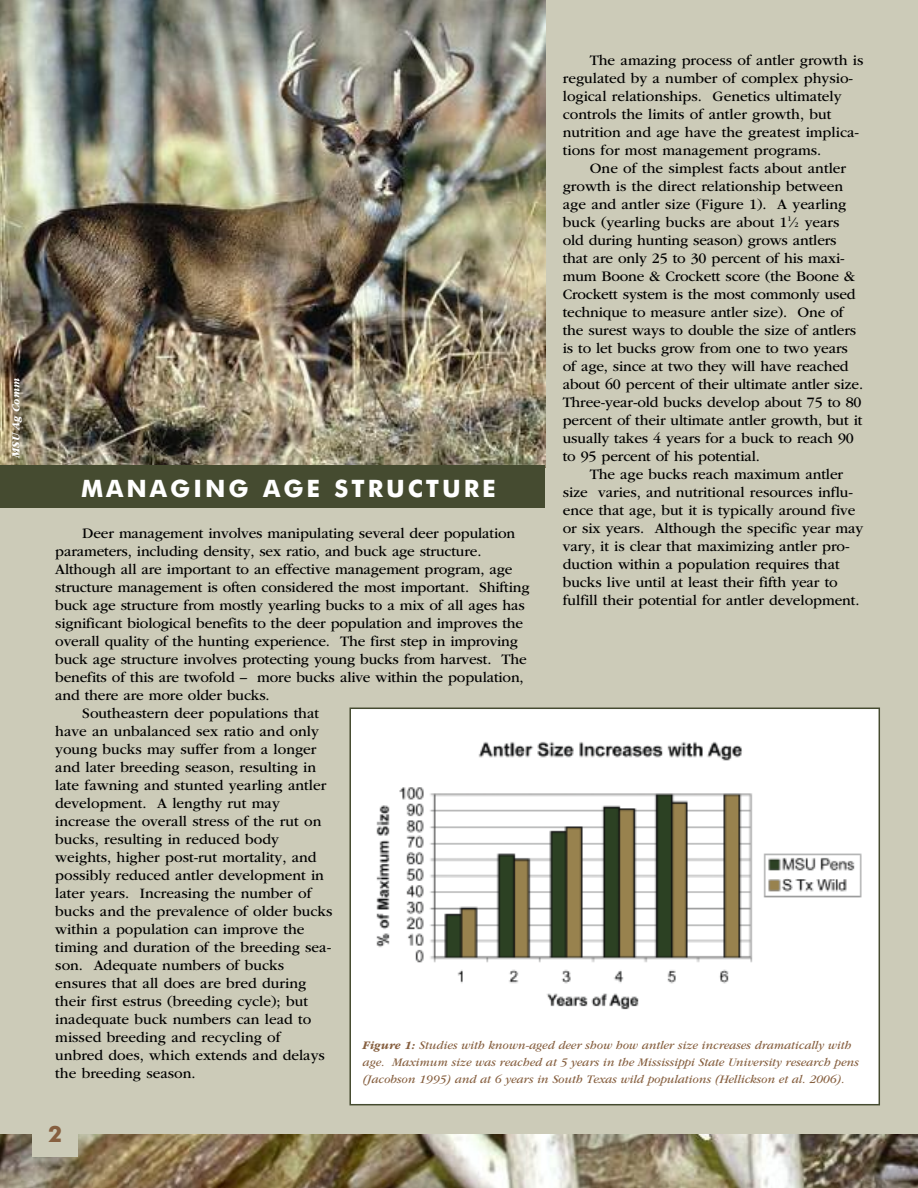
<style>
.page{position:relative;width:918px;height:1188px;background:#cccbb8}
.page>*{position:absolute;margin:0;border:0;box-sizing:border-box;transform-origin:0 0}
.t1{font:700 24px "Futura BT";letter-spacing:.125em;color:#fff}
.t2{font:700 22.5px "Futura BT";color:#865f3f}
.t3{font:15px/18px "ITC Garamond Std";letter-spacing:-.005em;color:#000}
.t4{font:italic 12px/17.2px "ITC Garamond Std";color:#865f3f}
.t5{font:italic 700 11.25px "ITC Garamond Std";color:#fff}
.s1{font-size:7.5px}
.s2{font-weight:700}
</style>
<div class="page">
<div style="left:351px;top:709px;width:528px;height:395px;background:#fff"></div>
<div style="left:349px;top:708px;width:531px;height:397px;border:2px solid #454b30"></div>
<img style="left:0;top:1134px;width:918px;height:54px">
<div style="left:33px;top:1111px;width:45px;height:45px;background:#cccbb8"></div>
<img style="left:0;top:0;width:545px;height:466px">
<div style="left:0;top:466px;width:545px;height:42px;background:#454b30"></div>
<img style="left:376px;top:741px;width:486px;height:269px">
<p class="t5" style="left:12px;top:458px;width:81px;rotate:-90deg">MSU Ag Comm</p>
<p class="t3" style="left:563px;top:52px;width:302px;text-indent:27px">The amazing process of antler growth is regulated by a number of complex physio&shy;logical relationships. Genetics ultimately controls the limits of antler growth, but nutrition and age have the greatest implica&shy;tions for most management programs.</p>
<p class="t3" style="left:563px;top:160px;width:302px;text-indent:27px">One of the simplest facts about antler growth is the direct relationship between age and antler size (Figure 1). A yearling buck (yearling bucks are about 1<sup>1</sup>⁄<span class="s1">2</span> years old during hunting season) grows antlers that are only 25 to 30 percent of his maxi&shy;mum Boone &amp; Crockett score (the Boone &amp; Crockett system is the most commonly used technique to measure antler size). One of the surest ways to double the size of antlers is to let bucks grow from one to two years of age, since at two they will have reached about 60 percent of their ultimate antler size.<br>Three-year-old bucks develop about 75 to 80 percent of their ultimate antler growth, but it usually takes 4 years for a buck to reach 90 to 95 percent of his potential.</p>
<p class="t3" style="left:563px;top:466px;width:302px;text-indent:27px">The age bucks reach maximum antler size varies, and nutritional resources influ&shy;ence that age, but it is typically around five or six years. Although the specific year may vary, it is clear that maximizing antler pro&shy;duction within a population requires that bucks live until at least their fifth year to fulfill their potential for antler development.</p>
<h1 class="t1" style="left:81px;top:474px;width:416px">MANAGING AGE STRUCTURE</h1>
<p class="t3" style="left:82px;top:525px;width:434px">Deer management involves manipulating several deer population</p>
<p class="t3" style="left:55px;top:543px;width:428px">parameters, including density, sex ratio, and buck age structure.</p>
<p class="t3" style="left:55px;top:561px;width:459px">Although all are important to an effective management program, age</p>
<p class="t3" style="left:55px;top:579px;width:476px">structure management is often considered the most important. Shifting</p>
<p class="t3" style="left:55px;top:597px;width:471px">buck age structure from mostly yearling bucks to a mix of all ages has</p>
<p class="t3" style="left:55px;top:615px;width:469px">significant biological benefits to the deer population and improves the</p>
<p class="t3" style="left:55px;top:633px;width:464px">overall quality of the hunting experience. The first step in improving</p>
<p class="t3" style="left:55px;top:651px;width:473px">buck age structure involves protecting young bucks from harvest. The</p>
<p class="t3" style="left:55px;top:669px;width:470px">benefits of this are twofold – more bucks alive within the population,</p>
<p class="t3" style="left:55px;top:687px;width:216px">and there are more older bucks.</p>
<p class="t3" style="left:82px;top:705px;width:238px">Southeastern deer populations that</p>
<p class="t3" style="left:55px;top:723px;width:265px">have an unbalanced sex ratio and only</p>
<p class="t3" style="left:55px;top:741px;width:263px">young bucks may suffer from a longer</p>
<p class="t3" style="left:55px;top:759px;width:262px">and later breeding season, resulting in</p>
<p class="t3" style="left:55px;top:777px;width:273px">late fawning and stunted yearling antler</p>
<p class="t3" style="left:55px;top:795px;width:226px">development. A lengthy rut may</p>
<p class="t3" style="left:55px;top:813px;width:268px">increase the overall stress of the rut on</p>
<p class="t3" style="left:55px;top:831px;width:225px">bucks, resulting in reduced body</p>
<p class="t3" style="left:55px;top:849px;width:263px">weights, higher post-rut mortality, and</p>
<p class="t3" style="left:55px;top:867px;width:270px">possibly reduced antler development in</p>
<p class="t3" style="left:55px;top:885px;width:258px">later years. Increasing the number of</p>
<p class="t3" style="left:55px;top:903px;width:279px">bucks and the prevalence of older bucks</p>
<p class="t3" style="left:55px;top:921px;width:251px">within a population can improve the</p>
<p class="t3" style="left:55px;top:939px;width:277px">timing and duration of the breeding sea-</p>
<p class="t3" style="left:55px;top:957px;width:230px">son. Adequate numbers of bucks</p>
<p class="t3" style="left:55px;top:975px;width:253px">ensures that all does are bred during</p>
<p class="t3" style="left:55px;top:993px;width:254px">their first estrus (breeding cycle); but</p>
<p class="t3" style="left:55px;top:1011px;width:258px">inadequate buck numbers can lead to</p>
<p class="t3" style="left:55px;top:1029px;width:227px">missed breeding and recycling of</p>
<p class="t3" style="left:55px;top:1047px;width:271px">unbred does, which extends and delays</p>
<p class="t3" style="left:55px;top:1065px;width:142px">the breeding season.</p>
<p class="t4" style="left:363px;top:1037px;width:498px"><span class="s2">Figure 1:</span> Studies with known-aged deer show how antler size increases dramatically with age. Maximum size was reached at 5 years in the Mississippi State University research pens (Jacobson 1995) and at 6 years in South Texas wild populations (Hellickson et al. 2006).</p>
<h2 class="t2" style="left:48px;top:1121px;width:16px">2</h2>
</div>
